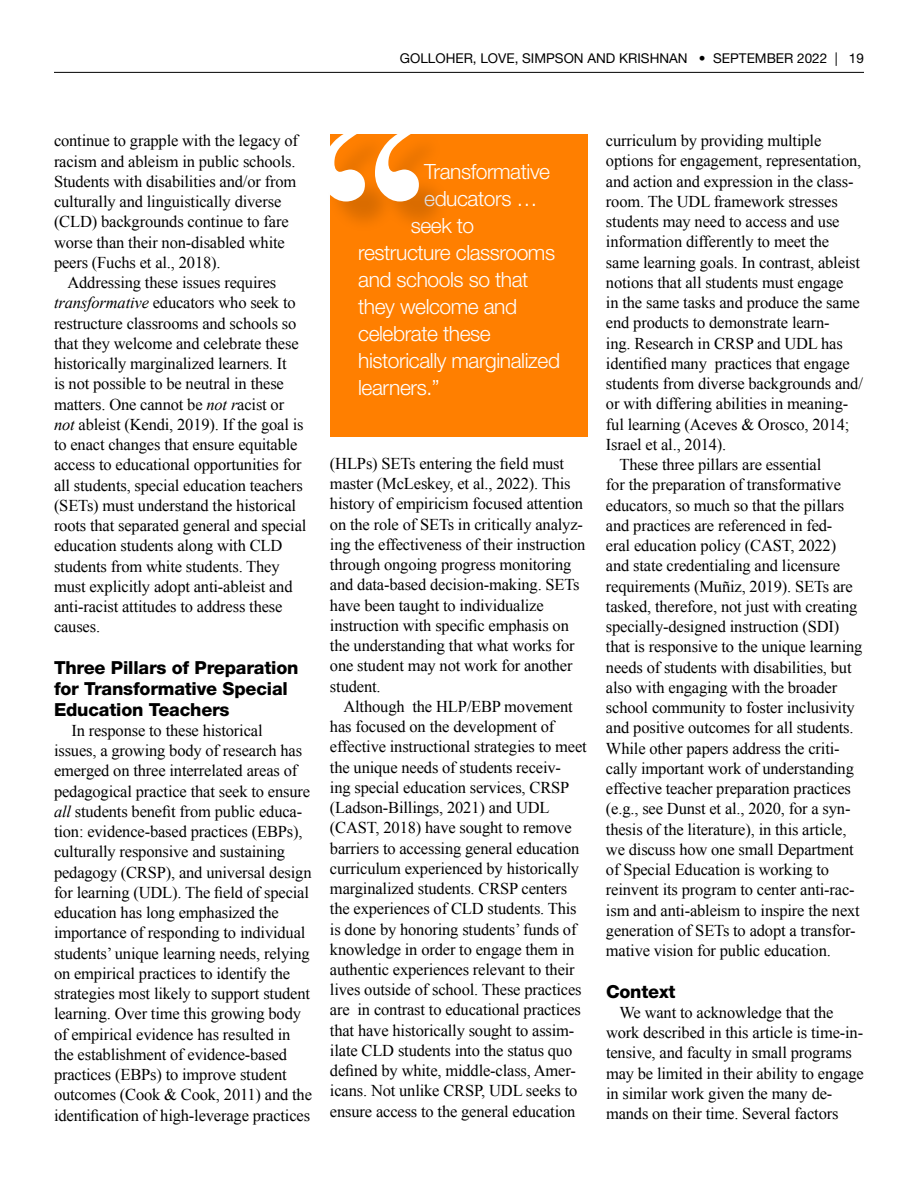
<style>
.page{position:relative;width:918px;height:1188px;background:#fff}
.page>*{position:absolute;margin:0;border:0;box-sizing:border-box;transform-origin:0 0}
.t1{font:300 21px "Helvetica Neue LT Pro";letter-spacing:-.02em;color:#fff}
.t2{font:800 18px/21px "Helvetica Neue LT Pro";letter-spacing:-.01em;color:#000}
.t3{font:16.5px/20.2px "Times New Roman";letter-spacing:-.01em;color:#000}
.t4{font:13.5px "Helvetica Neue LT Pro";color:#000}
.s1{font-style:italic}
</style>
<div class="page">
<hr style="left:54px;top:72px;width:810px;height:1px;background:#000">
<div style="left:330px;top:134px;width:258px;height:302px;background:#ff7f00"></div>
<div style="left:325px;top:132px;width:125px;height:101px;background:#000;opacity:.15"></div>
<svg style="left:325px;top:132px;width:94px;height:70px"></svg>
<p class="t4" style="left:400px;top:51px;width:466px">GOLLOHER, LOVE, SIMPSON AND KRISHNAN • SEPTEMBER 2022 | 19</p>
<p class="t3" style="left:54px;top:131px;width:246px">continue to grapple with the legacy of racism and ableism in public schools.<br>Students with disabilities and/or from culturally and linguistically diverse (CLD) backgrounds continue to fare worse than their non-disabled white peers (Fuchs et al., 2018).</p>
<p class="t3" style="left:54px;top:272px;width:254px;text-indent:13px">Addressing these issues requires <span class="s1">transformative</span> educators who seek to restructure classrooms and schools so that they welcome and celebrate these historically marginalized learners. It<br>is not possible to be neutral in these matters. One cannot be <span class="s1">not r</span>acist or <span class="s1">not</span> ableist (Kendi, 2019). If the goal is to enact changes that ensure equitable access to educational opportunities for all students, special education teachers (SETs) must understand the historical roots that separated general and special education students along with CLD students from white students. They must explicitly adopt anti-ableist and anti-racist attitudes to address these causes.</p>
<p class="t2" style="left:54px;top:657px;width:246px">Three Pillars of Preparation for Transformative Special<br>Education Teachers</p>
<p class="t3" style="left:54px;top:720px;width:260px;text-indent:17px">In response to these historical<br>issues, a growing body of research has emerged on three interrelated areas of pedagogical practice that seek to ensure <span class="s1">all</span> students benefit from public educa&shy;tion: evidence-based practices (EBPs), culturally responsive and sustaining pedagogy (CRSP), and universal design for learning (UDL). The field of special education has long emphasized the importance of responding to individual students’ unique learning needs, relying on empirical practices to identify the strategies most likely to support student learning. Over time this growing body of empirical evidence has resulted in the establishment of evidence-based practices (EBPs) to improve student outcomes (Cook &amp; Cook, 2011) and the identification of high-leverage practices</p>
<p class="t1" style="left:424px;top:159px;width:128px">Transformative</p>
<p class="t1" style="left:424px;top:186px;width:115px">educators …</p>
<p class="t1" style="left:411px;top:213px;width:65px">seek to</p>
<p class="t1" style="left:358px;top:240px;width:198px">restructure classrooms</p>
<p class="t1" style="left:358px;top:267px;width:172px">and schools so that</p>
<p class="t1" style="left:358px;top:294px;width:161px">they welcome and</p>
<p class="t1" style="left:358px;top:321px;width:134px">celebrate these</p>
<p class="t1" style="left:358px;top:348px;width:203px">historically marginalized</p>
<p class="t1" style="left:358px;top:375px;width:83px">learners.”</p>
<p class="t3" style="left:330px;top:453px;width:257px">(HLPs) SETs entering the field must master (McLeskey, et al., 2022). This history of empiricism focused attention on the role of SETs in critically analyz&shy;ing the effectiveness of their instruction through ongoing progress monitoring and data-based decision-making. SETs have been taught to individualize instruction with specific emphasis on the understanding that what works for one student may not work for another student.</p>
<p class="t3" style="left:330px;top:696px;width:258px;text-indent:13px">Although the HLP/EBP movement has focused on the development of effective instructional strategies to meet the unique needs of students receiv-<br>ing special education services, CRSP (Ladson-Billings, 2021) and UDL (CAST, 2018) have sought to remove barriers to accessing general education curriculum experienced by historically marginalized students. CRSP centers the experiences of CLD students. This is done by honoring students’ funds of knowledge in order to engage them in authentic experiences relevant to their lives outside of school. These practices are in contrast to educational practices that have historically sought to assim&shy;ilate CLD students into the status quo defined by white, middle-class, Amer&shy;icans. Not unlike CRSP, UDL seeks to ensure access to the general education</p>
<p class="t3" style="left:606px;top:130px;width:217px">curriculum by providing multiple</p>
<p class="t3" style="left:606px;top:151px;width:257px">options for engagement, representation,</p>
<p class="t3" style="left:606px;top:171px;width:249px">and action and expression in the class-</p>
<p class="t3" style="left:606px;top:191px;width:233px">room. The UDL framework stresses</p>
<p class="t3" style="left:606px;top:211px;width:235px">students may need to access and use</p>
<p class="t3" style="left:606px;top:232px;width:225px">information differently to meet the</p>
<p class="t3" style="left:606px;top:252px;width:256px">same learning goals. In contrast, ableist</p>
<p class="t3" style="left:606px;top:272px;width:239px">notions that all students must engage</p>
<p class="t3" style="left:606px;top:292px;width:255px">in the same tasks and produce the same</p>
<p class="t3" style="left:606px;top:313px;width:225px">end products to demonstrate learn-</p>
<p class="t3" style="left:606px;top:333px;width:238px">ing. Research in CRSP and UDL has</p>
<p class="t3" style="left:606px;top:353px;width:245px">identified many practices that engage</p>
<p class="t3" style="left:606px;top:373px;width:258px">students from diverse backgrounds and/</p>
<p class="t3" style="left:606px;top:394px;width:244px">or with differing abilities in meaning-</p>
<p class="t3" style="left:606px;top:414px;width:245px">ful learning (Aceves &amp; Orosco, 2014;</p>
<p class="t3" style="left:606px;top:434px;width:122px">Israel et al., 2014).</p>
<p class="t3" style="left:619px;top:454px;width:203px">These three pillars are essential</p>
<p class="t3" style="left:606px;top:474px;width:237px">for the preparation of transformative</p>
<p class="t3" style="left:606px;top:495px;width:240px">educators, so much so that the pillars</p>
<p class="t3" style="left:606px;top:515px;width:228px">and practices are referenced in fed-</p>
<p class="t3" style="left:606px;top:535px;width:232px">eral education policy (CAST, 2022)</p>
<p class="t3" style="left:606px;top:555px;width:236px">and state credentialing and licensure</p>
<p class="t3" style="left:606px;top:576px;width:248px">requirements (Muñiz, 2019). SETs are</p>
<p class="t3" style="left:606px;top:596px;width:253px">tasked, therefore, not just with creating</p>
<p class="t3" style="left:606px;top:616px;width:235px">specially-designed instruction (SDI)</p>
<p class="t3" style="left:606px;top:636px;width:258px">that is responsive to the unique learning</p>
<p class="t3" style="left:606px;top:657px;width:247px">needs of students with disabilities, but</p>
<p class="t3" style="left:606px;top:677px;width:233px">also with engaging with the broader</p>
<p class="t3" style="left:606px;top:697px;width:250px">school community to foster inclusivity</p>
<p class="t3" style="left:606px;top:717px;width:249px">and positive outcomes for all students.</p>
<p class="t3" style="left:606px;top:738px;width:235px">While other papers address the criti-</p>
<p class="t3" style="left:606px;top:758px;width:249px">cally important work of understanding</p>
<p class="t3" style="left:606px;top:778px;width:246px">effective teacher preparation practices</p>
<p class="t3" style="left:606px;top:798px;width:246px">(e.g., see Dunst et al., 2020, for a syn-</p>
<p class="t3" style="left:606px;top:819px;width:242px">thesis of the literature), in this article,</p>
<p class="t3" style="left:606px;top:839px;width:249px">we discuss how one small Department</p>
<p class="t3" style="left:606px;top:859px;width:225px">of Special Education is working to</p>
<p class="t3" style="left:606px;top:879px;width:250px">reinvent its program to center anti-rac-</p>
<p class="t3" style="left:606px;top:900px;width:255px">ism and anti-ableism to inspire the next</p>
<p class="t3" style="left:606px;top:920px;width:251px">generation of SETs to adopt a transfor-</p>
<p class="t3" style="left:606px;top:940px;width:226px">mative vision for public education.</p>
<p class="t2" style="left:606px;top:981px;width:71px">Context</p>
<p class="t3" style="left:606px;top:1002px;width:259px;text-indent:13px">We want to acknowledge that the work described in this article is time-in&shy;tensive, and faculty in small programs may be limited in their ability to engage in similar work given the many de&shy;mands on their time. Several factors</p>
</div>
